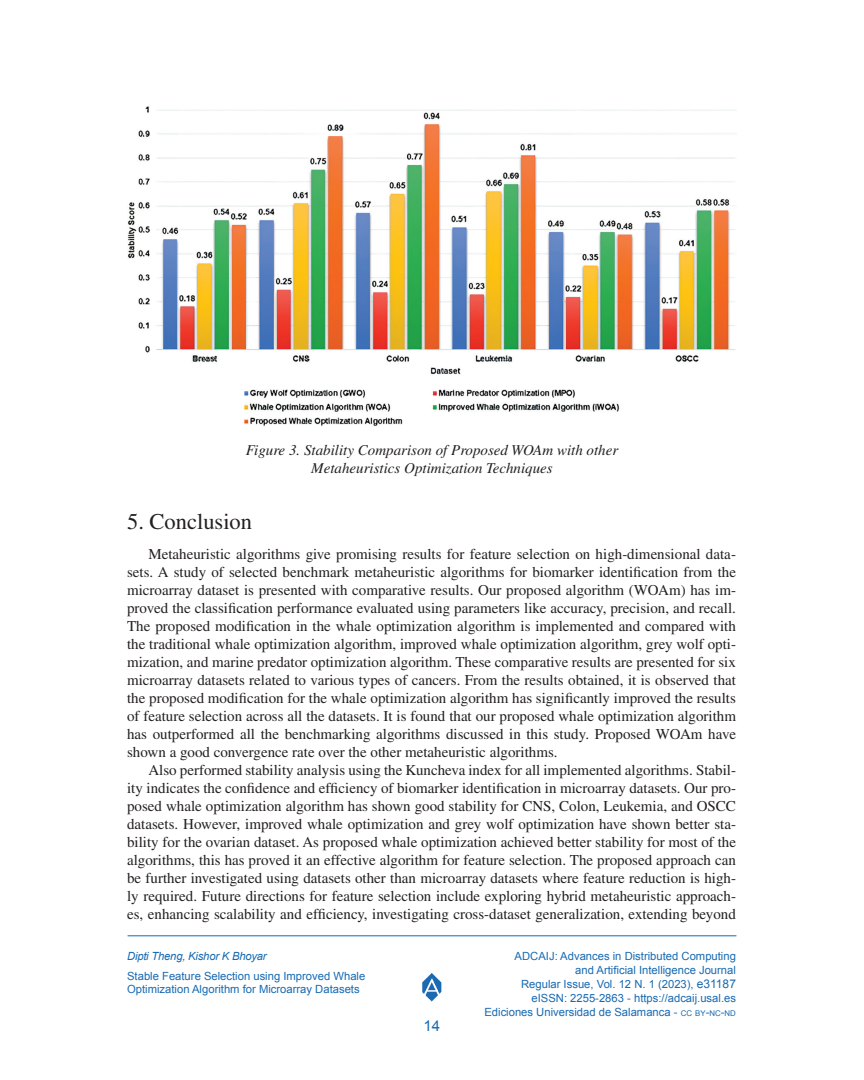
<style>
.page{position:relative;width:864px;height:1080px;background:#fff}
.page>*{position:absolute;margin:0;border:0;box-sizing:border-box;transform-origin:0 0}
.Subti_01{font:22.5px "Times LT Std";color:#231f20}
.Tex{font:15px/18px "Times LT Std";color:#231f20;text-align:justify}
.Figure_Caption{font:italic 15px/18px "Times LT Std";color:#231f20;text-align:center}
.t1{font:15px "Arial";color:#186ab2}
.t2{font:11.25px/14px "Arial";color:#186ab2}
.t3{font:italic 11.25px "Arial";letter-spacing:-.02em;color:#186ab2}
.s1{font-size:12px}
.s2{font-size:7.8px}
.s3{font-style:inherit}
</style>
<div class="page">
<img style="left:422px;top:973px;width:20px;height:29px">
<hr style="left:128px;top:935px;width:608px;height:1px;background:#186ab2">
<img style="left:128px;top:106px;width:608px;height:320px">
<div style="left:127px;top:410px;width:5px;height:22px;background:#fff"></div>
<p class="Figure_Caption" style="left:246px;top:441px;width:374px">Figure 3. Stability Comparison of Proposed WOAm with other<br>Metaheuristics Optimization Techniques</p>
<p class="Subti_01" style="left:127px;top:509px;width:127px">5. Conclusion</p>
<p class="Tex" style="left:127px;top:545px;width:610px;text-indent:21px">Metaheuristic algorithms give promising results for feature selection on high-dimensional data&shy;sets. A study of selected benchmark metaheuristic algorithms for biomarker identification from the microarray dataset is presented with comparative results. Our proposed algorithm (WOAm) has im&shy;proved the classification performance evaluated using parameters like accuracy, precision, and recall.<br>The proposed modification in the whale optimization algorithm is implemented and compared with the traditional whale optimization algorithm, improved whale optimization algorithm, grey wolf opti&shy;mization, and marine predator optimization algorithm. These comparative results are presented for six microarray datasets related to various types of cancers. From the results obtained, it is observed that the proposed modification for the whale optimization algorithm has significantly improved the results of feature selection across all the datasets. It is found that our proposed whale optimization algorithm has outperformed all the benchmarking algorithms discussed in this study. Proposed WOAm have shown a good convergence rate over the other metaheuristic algorithms.</p>
<p class="Tex" style="left:127px;top:761px;width:610px;text-indent:21px">Also performed stability analysis using the Kuncheva index for all implemented algorithms. Stabil&shy;ity indicates the confidence and efficiency of biomarker identification in microarray datasets. Our pro&shy;posed whale optimization algorithm has shown good stability for CNS, Colon, Leukemia, and OSCC datasets. However, improved whale optimization and grey wolf optimization have shown better sta&shy;bility for the ovarian dataset. As proposed whale optimization achieved better stability for most of the algorithms, this has proved it an effective algorithm for feature selection. The proposed approach can be further investigated using datasets other than microarray datasets where feature reduction is high&shy;ly required. Future directions for feature selection include exploring hybrid metaheuristic approach&shy;es, enhancing scalability and efficiency, investigating cross-dataset generalization, extending beyond</p>
<p class="t3" style="left:127px;top:949px;width:141px">Dipti Theng, Kishor K Bhoyar</p>
<p class="t2" style="left:127px;top:969px;width:240px;line-height:13.5px">Stable Feature Selection using Improved Whale<br>Optimization Algorithm for Microarray Datasets</p>
<p class="t1" style="left:424px;top:1016px;width:18px">14</p>
<p class="t2" style="left:484px;top:950px;width:253px;text-align:right">ADCAIJ: Advances in Distributed Computing<br>and Artificial Intelligence Journal<br>Regular Issue, Vol. 12 N. 1 (2023), <span class="s1">e31187 </span>eISSN: 2255-2863 - https://adcaij.usal.es Ediciones Universidad de Salamanca - <span class="s2">CC BY</span><span class="s3">-</span><span class="s2">NC</span><span class="s3">-</span><span class="s2">ND</span></p>
</div>
